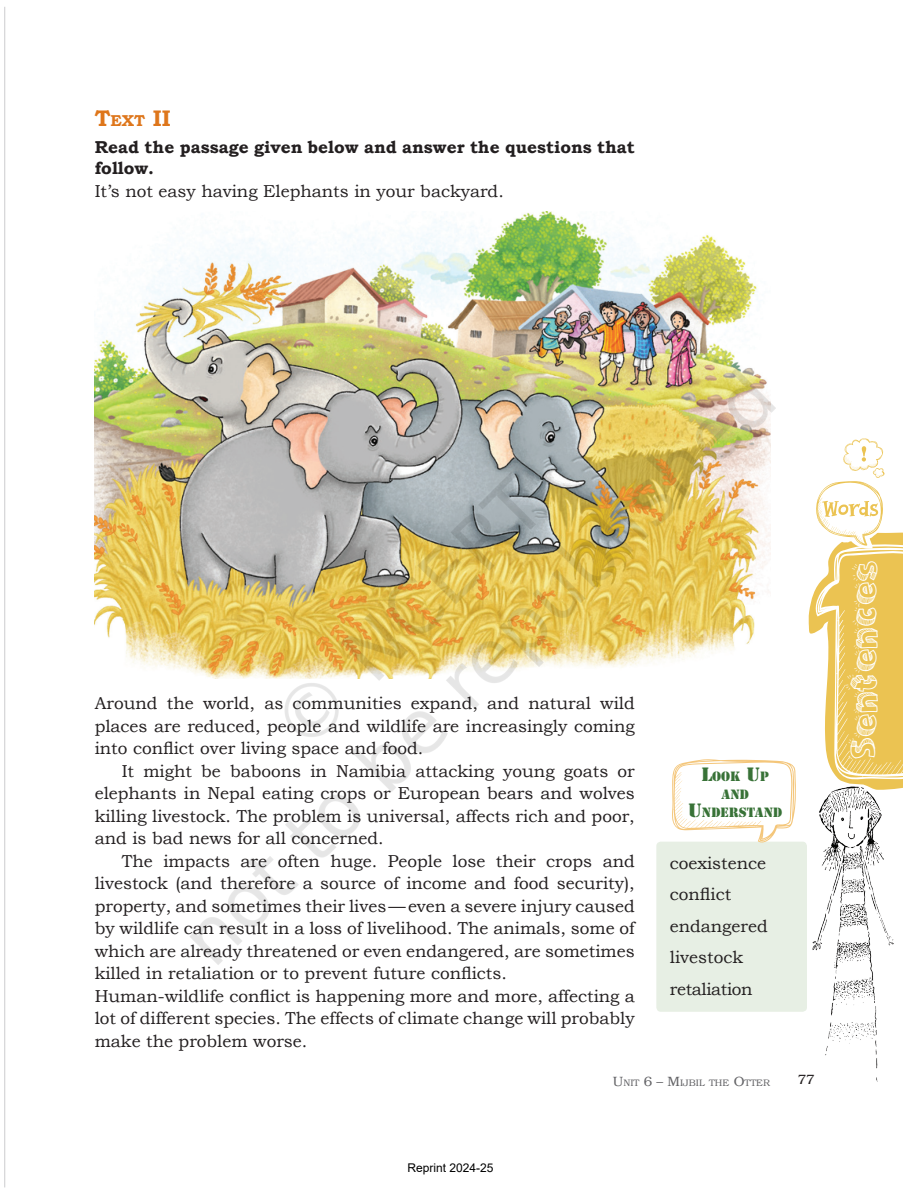
<style>
.page{position:relative;width:903px;height:1191px;background:#fff}
.page>*{position:absolute;margin:0;border:0;box-sizing:border-box;transform-origin:0 0}
.t1{font:37.2px "Sketch 3 D";color:#fff}
.t2{font:700 22.5px "Bookman Old Style";color:#de761b}
.t3{font:17.25px/22.5px "Bookman Old Style";color:#231f20;text-align:justify}
.t4{font:700 17.25px/21px "Bookman Old Style";color:#231f20}
.t5{font:13.5px "Bookman";color:#231f20}
.t6{font:12.6px/18px "Stencil Std";color:#387237;text-align:center}
.t7{font:12px "Arial";color:#000}
.t8{font:9.45px "Bookman";color:#636366}
.s1{font-size:15.75px}
.s2{font-size:18px}
.s3{font-size:13.5px}
</style>
<div class="page">
<img style="left:4px;top:7px;width:898px;height:1181px">
<img style="left:86px;top:293px;width:707px;height:707px">
<h2 class="t2" style="left:95px;top:102px;width:68px">T<span class="s1">ext</span> II</h2>
<p class="t4" style="left:95px;top:137px;width:541px">Read the passage given below and answer the questions that follow.</p>
<p class="t3" style="left:95px;top:180px;width:410px">It’s not easy having Elephants in your backyard.</p>
<p class="t3" style="left:95px;top:692px;width:541px">Around the world, as communities expand, and natural wild places are reduced, people and wildlife are increasingly coming into conflict over living space and food.</p>
<p class="t3" style="left:95px;top:759px;width:541px;text-indent:27px">It might be baboons in Namibia attacking young goats or elephants in Nepal eating crops or European bears and wolves killing livestock. The problem is universal, affects rich and poor, and is bad news for all concerned.</p>
<p class="t3" style="left:95px;top:849px;width:541px;text-align:left;text-indent:27px">The impacts are often huge. People lose their crops and livestock (and therefore a source of income and food security), property, and sometimes their lives—even a severe injury caused by wildlife can result in a loss of livelihood. The animals, some of which are already threatened or even endangered, are sometimes killed in retaliation or to prevent future conflicts.<br>Human-wildlife conflict is happening more and more, affecting a lot of different species. The effects of climate change will probably make the problem worse.</p>
<p class="t3" style="left:669px;top:847px;width:99px;line-height:31.5px;text-align:left">coexistence conflict endangered livestock retaliation</p>
<p class="t6" style="left:688px;top:767px;width:96px"><span class="s2">L</span>OOK <span class="s2">U</span>P<br>AND<br><span class="s2">U</span>NDERSTAND</p>
<p class="t7" style="left:407px;top:1160px;width:88px">Reprint 2024-25</p>
<p class="t8" style="left:612px;top:1077px;width:158px"><span class="s3">U</span>NIT <span class="s3">6 – M</span>IJBIL THE <span class="s3">O</span>TTER</p>
<p class="t5" style="left:797px;top:1072px;width:18px">77</p>
<h1 class="t1" style="left:842px;top:760px;width:200px;rotate:-90deg">Sentences</h1>
</div>
